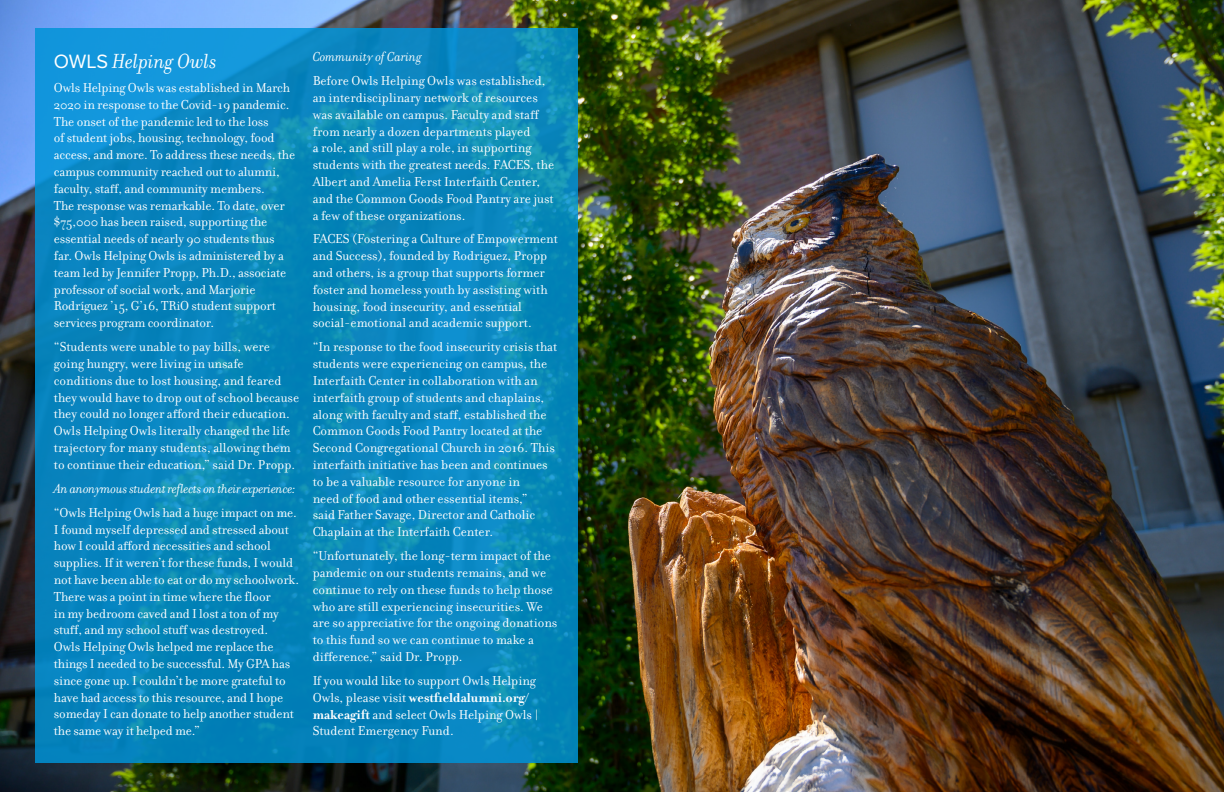
<style>
.page{position:relative;width:1224px;height:792px;background:#fff}
.page>*{position:absolute;margin:0;border:0;box-sizing:border-box;transform-origin:0 0}
.t1{font:italic 22px "Filosofia OT";color:#fff}
.t2{font:14px/16.8px "Filosofia OT";color:#fff}
.t3{font:italic 14px "Filosofia OT";letter-spacing:-.02em;color:#fff}
.t4{font:italic 14px "Filosofia OT";color:#fff}
.s1{font-family:"Proxima Nova";font-style:normal;font-size:20px}
.s2{font-weight:700}
</style>
<div class="page">
<img style="left:0;top:0;width:1224px;height:792px">
<svg style="left:35px;top:29px;width:542px;height:734px;fill:#0885bc"></svg>
<h1 class="t1" style="left:54px;top:49px;width:164px"><span class="s1">OWLS</span> Helping Owls</h1>
<p class="t2" style="left:54px;top:79px;width:243px">Owls Helping Owls was established in March 2020 in response to the Covid-19 pandemic.<br>The onset of the pandemic led to the loss<br>of student jobs, housing, technology, food access, and more. To address these needs, the campus community reached out to alumni, faculty, staff, and community members.<br>The response was remarkable. To date, over $75,000 has been raised, supporting the essential needs of nearly 90 students thus far. Owls Helping Owls is administered by a team led by Jennifer Propp, Ph.D., associate professor of social work, and Marjorie Rodríguez ’15, G’16, TRiO student support services program coordinator.</p>
<p class="t2" style="left:54px;top:339px;width:247px">“Students were unable to pay bills, were going hungry, were living in unsafe conditions due to lost housing, and feared they would have to drop out of school because they could no longer afford their education.<br>Owls Helping Owls literally changed the life trajectory for many students, allowing them to continue their education,” said Dr. Propp.</p>
<p class="t3" style="left:54px;top:481px;width:244px">An anonymous student reflects on their experience:</p>
<p class="t2" style="left:54px;top:504px;width:247px">“Owls Helping Owls had a huge impact on me.<br>I found myself depressed and stressed about how I could afford necessities and school supplies. If it weren’t for these funds, I would not have been able to eat or do my schoolwork.<br>There was a point in time where the floor<br>in my bedroom caved and I lost a ton of my stuff, and my school stuff was destroyed.<br>Owls Helping Owls helped me replace the things I needed to be successful. My GPA has since gone up. I couldn’t be more grateful to have had access to this resource, and I hope someday I can donate to help another student the same way it helped me.”</p>
<p class="t4" style="left:313px;top:49px;width:110px">Community of Caring</p>
<p class="t2" style="left:313px;top:72px;width:243px">Before Owls Helping Owls was established, an interdisciplinary network of resources was available on campus. Faculty and staff from nearly a dozen departments played<br>a role, and still play a role, in supporting students with the greatest needs. FACES, the Albert and Amelia Ferst Interfaith Center, and the Common Goods Food Pantry are just a few of these organizations.</p>
<p class="t2" style="left:313px;top:231px;width:247px">FACES (Fostering a Culture of Empowerment and Success), founded by Rodriguez, Propp and others, is a group that supports former foster and homeless youth by assisting with housing, food insecurity, and essential social-emotional and academic support.</p>
<p class="t2" style="left:313px;top:339px;width:246px">“In response to the food insecurity crisis that students were experiencing on campus, the Interfaith Center in collaboration with an interfaith group of students and chaplains, along with faculty and staff, established the Common Goods Food Pantry located at the Second Congregational Church in 2016. This interfaith initiative has been and continues to be a valuable resource for anyone in<br>need of food and other essential items,”<br>said Father Savage, Director and Catholic Chaplain at the Interfaith Center.</p>
<p class="t2" style="left:313px;top:548px;width:246px">“Unfortunately, the long-term impact of the pandemic on our students remains, and we continue to rely on these funds to help those who are still experiencing insecurities. We are so appreciative for the ongoing donations to this fund so we can continue to make a difference,” said Dr. Propp.</p>
<p class="t2" style="left:313px;top:672px;width:227px">If you would like to support Owls Helping Owls, please visit <span class="s2">westfieldalumni.org/ makeagift</span> and select Owls Helping Owls | Student Emergency Fund.</p>
</div>
